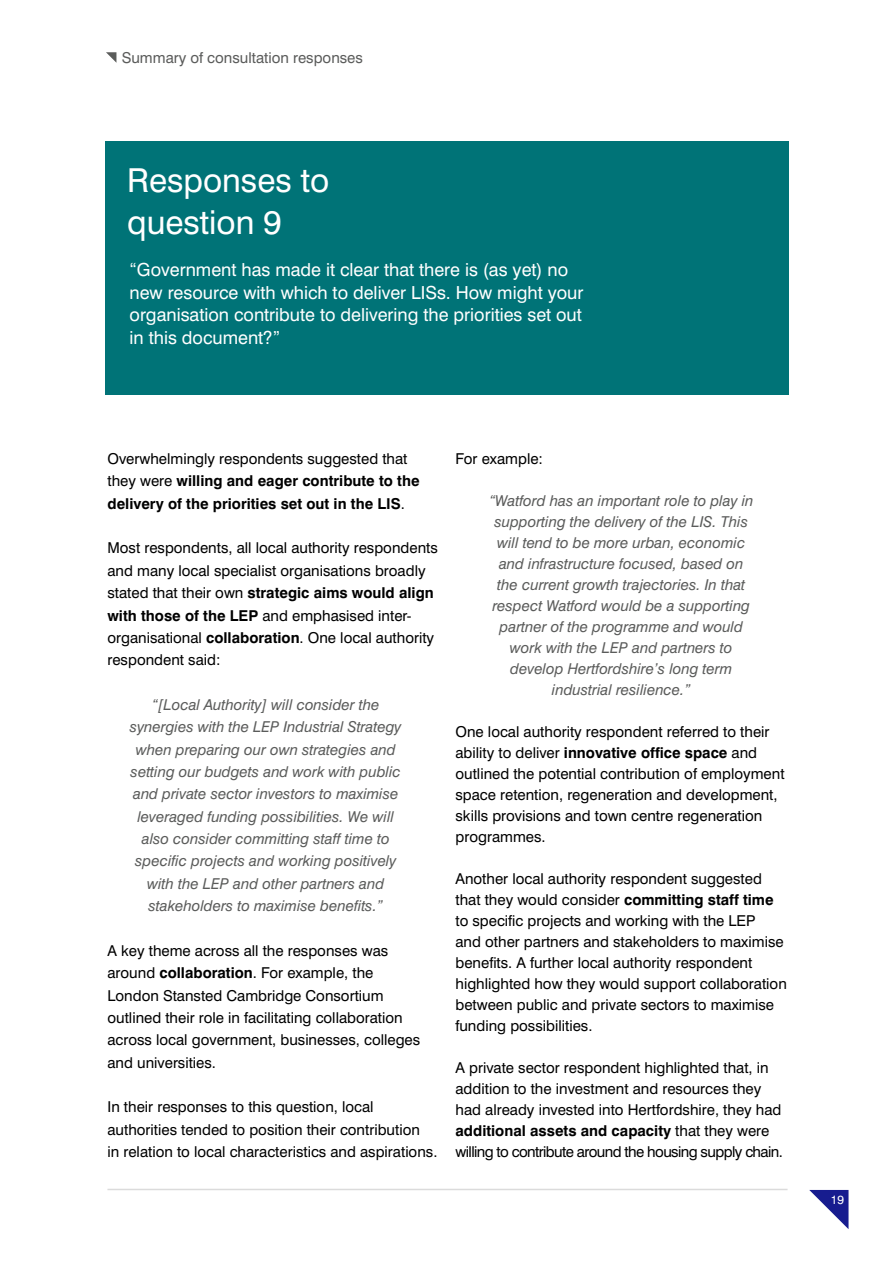
<style>
.page{position:relative;width:893px;height:1263px;background:#fff}
.page>*{position:absolute;margin:0;border:0;box-sizing:border-box;transform-origin:0 0}
.t1{font:33px/42px "Swiss 721 BT";color:#fff}
.t2{font:18px/22.5px "Swiss 721 BT";color:#fff}
.t3{font:15px/21px "Swiss 721 BT";color:#000}
.t4{font:italic 15px/22.4px "Swiss 721 BT";color:#5b5c5b;text-align:center}
.t5{font:700 15px/22.4px "Swiss 721 BT";color:#000}
.t6{font:15px "Swiss 721 BT";color:#5b5c5b}
.t7{font:12px "Swiss 721 BT";color:#fff}
.s1{font-weight:400}
.s2{font-weight:700}
</style>
<div class="page">
<svg style="left:106px;top:52px;width:10px;height:10px"></svg>
<div style="left:105px;top:141px;width:683px;height:254px;background:#007377"></div>
<hr style="left:107px;top:1189px;width:681px;height:1px;background:#dbdbdb">
<svg style="left:809px;top:1190px;width:39px;height:39px"></svg>
<p class="t6" style="left:122px;top:48px;width:243px">Summary of consultation responses</p>
<h1 class="t1" style="left:127px;top:159px;width:204px">Responses to question 9</h1>
<p class="t2" style="left:130px;top:259px;width:455px">“Government has made it clear that there is (as yet) no new resource with which to deliver LISs. How might your organisation contribute to delivering the priorities set out in this document?”</p>
<p class="t5" style="left:107px;top:447px;width:314px"><span class="s1">Overwhelmingly respondents suggested that they were</span> willing and eager contribute to the delivery of the priorities set out in the LIS<span class="s1">.</span></p>
<p class="t3" style="left:107px;top:537px;width:332px;line-height:22.4px">Most respondents, all local authority respondents and many local specialist organisations broadly stated that their own <span class="s2">strategic aims would align with those of the LEP</span> and emphasised inter&shy;organisational <span class="s2">collaboration</span>. One local authority respondent said:</p>
<p class="t4" style="left:130px;top:693px;width:273px">“[Local Authority] will consider the synergies with the LEP Industrial Strategy when preparing our own strategies and setting our budgets and work with public and private sector investors to maximise leveraged funding possibilities. We will also consider committing staff time to specific projects and working positively with the LEP and other partners and stakeholders to maximise benefits.”</p>
<p class="t3" style="left:107px;top:939px;width:314px;line-height:22.4px">A key theme across all the responses was around <span class="s2">collaboration</span>. For example, the London Stansted Cambridge Consortium outlined their role in facilitating collaboration across local government, businesses, colleges and universities.</p>
<p class="t3" style="left:107px;top:1095px;width:331px;line-height:22.5px">In their responses to this question, local authorities tended to position their contribution<br>in relation to local characteristics and aspirations.</p>
<p class="t3" style="left:455px;top:448px;width:89px">For example:</p>
<p class="t4" style="left:489px;top:490px;width:266px;line-height:21px">“Watford has an important role to play in supporting the delivery of the LIS. This will tend to be more urban, economic and infrastructure focused, based on the current growth trajectories. In that respect Watford would be a supporting partner of the programme and would work with the LEP and partners to develop Hertfordshire’s long term industrial resilience.”</p>
<p class="t3" style="left:455px;top:721px;width:331px">One local authority respondent referred to their ability to deliver <span class="s2">innovative office space</span> and outlined the potential contribution of employment space retention, regeneration and development, skills provisions and town centre regeneration programmes.</p>
<p class="t3" style="left:455px;top:868px;width:333px">Another local authority respondent suggested that they would consider <span class="s2">committing staff time </span>to specific projects and working with the LEP<br>and other partners and stakeholders to maximise benefits. A further local authority respondent highlighted how they would support collaboration between public and private sectors to maximise funding possibilities.</p>
<p class="t3" style="left:455px;top:1057px;width:329px">A private sector respondent highlighted that, in addition to the investment and resources they had already invested into Hertfordshire, they had <span class="s2">additional assets and capacity</span> that they were willing to contribute around the housing supply chain.</p>
<p class="t7" style="left:831px;top:1192px;width:15px">19</p>
</div>
